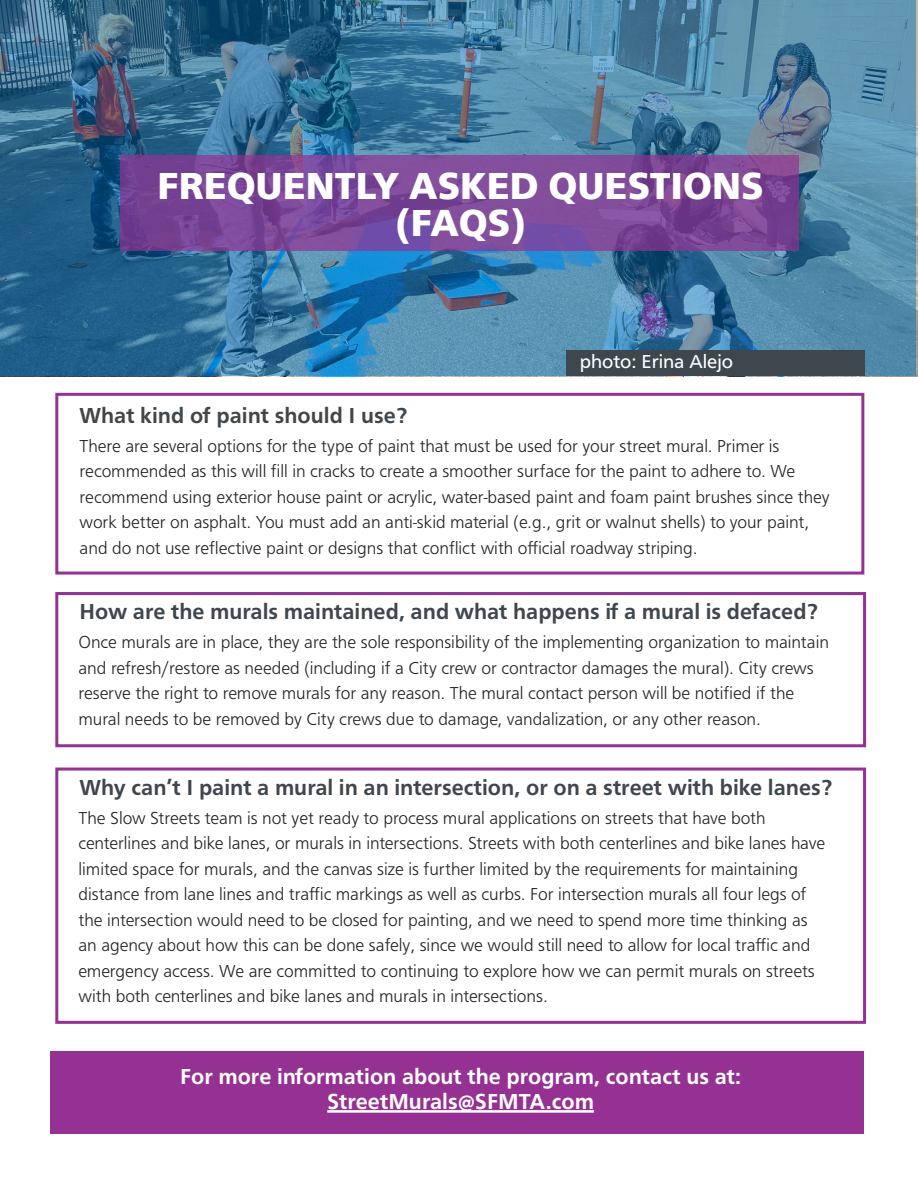
<style>
.page{position:relative;width:918px;height:1188px;background:#fff}
.page>*{position:absolute;margin:0;border:0;box-sizing:border-box;transform-origin:0 0}
.t1{font:900 39px/37.2px "Graphein Pro";color:#fff;text-align:center}
.t2{font:700 22.5px "Graphein Pro";color:#3f474e}
.t3{font:700 22.5px "Graphein Pro";color:#fff}
.t4{font:19.5px "Graphein Pro";color:#fff}
.t5{font:300 18px/25.5px "Graphein Pro";color:#231f20}
</style>
<div class="page">
<div style="left:55px;top:768px;width:811px;height:256px;border:3px solid #953193"></div>
<svg style="left:0;top:0;width:916px;height:376px;background:#41799d"></svg>
<svg style="left:120px;top:156px;width:678px;height:95px;background:#7a4798"></svg>
<div style="left:55px;top:393px;width:809px;height:182px;border:3px solid #953193"></div>
<div style="left:55px;top:592px;width:811px;height:155px;border:3px solid #953193"></div>
<div style="left:51px;top:1052px;width:813px;height:82px;background:#953193"></div>
<hr style="left:327px;top:1110px;width:267px;height:3px;background:#fff">
<div style="left:567px;top:350px;width:298px;height:26px;background:#3f474e"></div>
<p class="t1" style="left:157px;top:167px;width:608px">FREQUENTLY ASKED QUESTIONS (FAQS)</p>
<p class="t4" style="left:580px;top:351px;width:155px">photo: Erina Alejo</p>
<p class="t2" style="left:80px;top:402px;width:329px">What kind of paint should I use?</p>
<p class="t5" style="left:80px;top:433px;width:752px">There are several options for the type of paint that must be used for your street mural. Primer is recommended as this will fill in cracks to create a smoother surface for the paint to adhere to. We recommend using exterior house paint or acrylic, water-based paint and foam paint brushes since they work better on asphalt. You must add an anti-skid material (e.g., grit or walnut shells) to your paint, and do not use reflective paint or designs that conflict with official roadway striping.</p>
<p class="t2" style="left:80px;top:599px;width:740px">How are the murals maintained, and what happens if a mural is defaced?</p>
<p class="t5" style="left:78px;top:629px;width:752px">Once murals are in place, they are the sole responsibility of the implementing organization to maintain and refresh/restore as needed (including if a City crew or contractor damages the mural). City crews reserve the right to remove murals for any reason. The mural contact person will be notified if the mural needs to be removed by City crews due to damage, vandalization, or any other reason.</p>
<p class="t2" style="left:80px;top:774px;width:754px">Why can’t I paint a mural in an intersection, or on a street with bike lanes?</p>
<p class="t5" style="left:78px;top:805px;width:748px">The Slow Streets team is not yet ready to process mural applications on streets that have both centerlines and bike lanes, or murals in intersections. Streets with both centerlines and bike lanes have limited space for murals, and the canvas size is further limited by the requirements for maintaining distance from lane lines and traffic markings as well as curbs. For intersection murals all four legs of the intersection would need to be closed for painting, and we need to spend more time thinking as an agency about how this can be done safely, since we would still need to allow for local traffic and emergency access. We are committed to continuing to explore how we can permit murals on streets with both centerlines and bike lanes and murals in intersections.</p>
<p class="t3" style="left:180px;top:1063px;width:563px">For more information about the program, contact us at:</p>
<p class="t3" style="left:327px;top:1089px;width:268px">StreetMurals@SFMTA.com</p>
</div>
